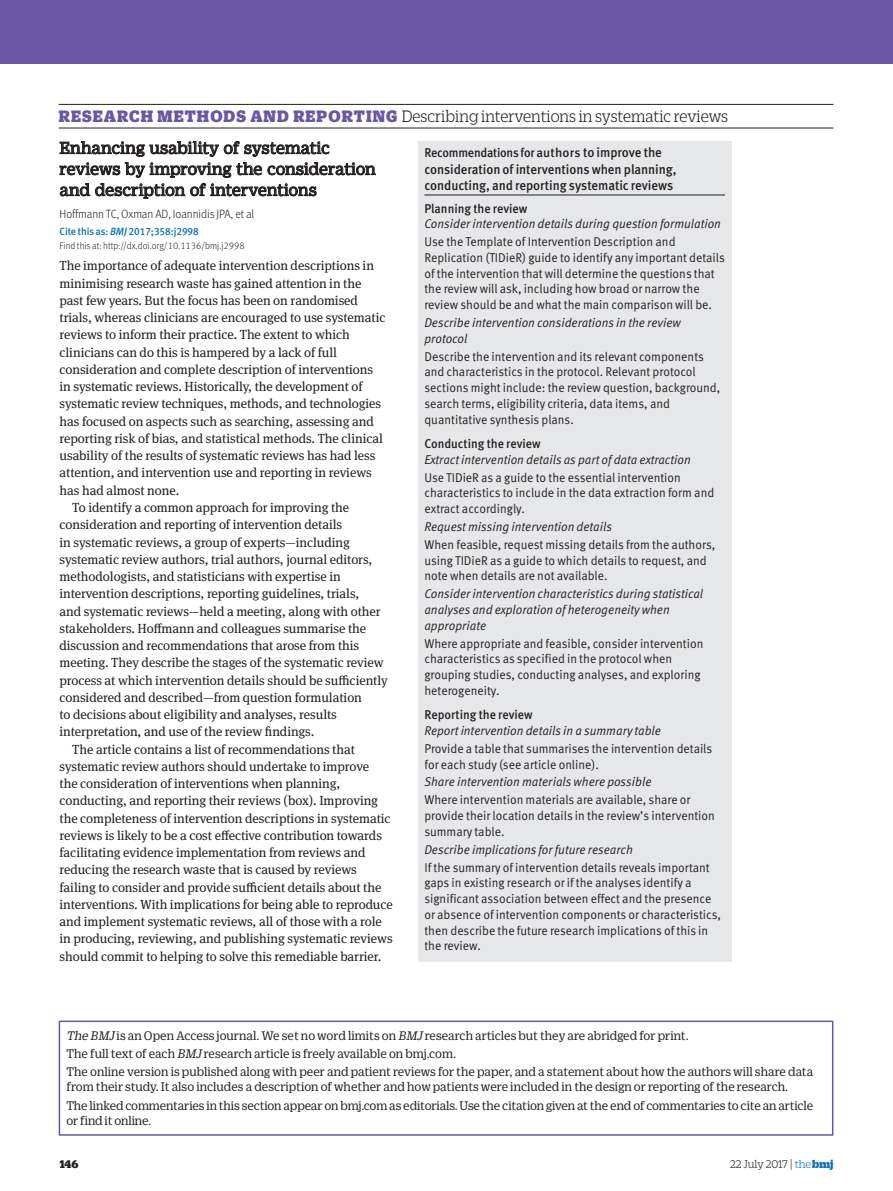
<style>
.page{position:relative;width:893px;height:1191px;background:#fff}
.page>*{position:absolute;margin:0;border:0;box-sizing:border-box;transform-origin:0 0}
.PICO-HEAD{font:18px/21px "Duplicate Ionic";color:#231f20}
.MINI_STRAP{font:300 18px "Duplicate Slab";color:#231f20;scale:.95 1}
.QUOTE{font:13.5px/15px "Duplicate Ionic";letter-spacing:-.005em;color:#231f20;scale:.95 1}
.BOX_TEXT_HEAD{font:500 13.5px/16.5px "Meta Pro";letter-spacing:-.005em;color:#231f20;scale:.95 1}
.BODY_INDENT{font:13.2px/17.2px "Meta Serif Pro";letter-spacing:-.005em;color:#231f20}
.BODY{font:13.2px/17.2px "Meta Serif Pro";letter-spacing:-.005em;color:#231f20}
.BOX_LIST{font:12.75px/15.8px "Meta Pro Normal";color:#231f20;scale:.95 1}
.BOX_LIST-2{font:italic 12.75px/15.8px "Meta Pro Normal";color:#231f20;scale:.95 1}
.BOX_TEXT{font:italic 12.75px "Meta Pro Normal";color:#231f20;scale:.95 1}
.BOX_TEXT_BOLD{font:500 12.75px "Meta Pro";color:#231f20;scale:.95 1}
.BOX_TEXT_HEAD-2{font:500 12.75px "Meta Pro";letter-spacing:-.02em;color:#231f20;scale:.95 1}
.PICO-AUTHOR_INFO{font:300 12px "Meta Pro";letter-spacing:-.005em;color:#231f20;scale:.95 1}
.t1{font:300 12px "Duplicate Slab";letter-spacing:-.005em;color:#231f20}
.t2{font:900 12px "Duplicate Slab";color:#231f20}
.CITATION{font:500 10.5px "Meta Pro";letter-spacing:-.01em;color:#0970b9;scale:.95 1}
.CITATION-2{font:300 9.75px "Meta Pro";color:#231f20;scale:.95 1}
.s1{font-weight:900;color:#6a56a4}
.s2{font-size:13.5px}
.s3{font-style:italic}
.s4{font-family:"Meta Headline OT"}
.s5{color:#0970b9}
.s6{font-weight:900;color:#0970b9}
</style>
<div class="page">
<div style="left:0;top:0;width:893px;height:64px;background:#6a56a4"></div>
<div style="left:59px;top:1020px;width:774px;height:115px;border:2px solid #6a56a4"></div>
<svg style="left:59px;top:141px;width:317px;height:58px"></svg>
<hr style="left:59px;top:104px;width:774px;height:1px;background:#231f20">
<hr style="left:59px;top:128px;width:774px;height:1px;background:#231f20">
<div style="left:418px;top:141px;width:313px;height:820px;background:#e6e7e9"></div>
<hr style="left:424px;top:195px;width:301px;height:1px;background:#231f20">
<p class="MINI_STRAP" style="left:59px;top:105px;width:706px"><span class="s1">RESEARCH METHODS AND REPORTING</span> Describing interventions in systematic reviews</p>
<p class="BOX_TEXT_HEAD-2" style="left:424px;top:143px;width:252px">Recommendations for authors <span class="s2">to improve the</span></p>
<p class="BOX_TEXT_HEAD" style="left:424px;top:160px;width:267px">consideration of interventions when planning, conducting, and reporting systematic reviews</p>
<p class="BOX_TEXT_BOLD" style="left:424px;top:198px;width:110px">Planning the review</p>
<p class="BOX_TEXT" style="left:424px;top:214px;width:314px">Consider intervention details during question formulation</p>
<p class="BOX_LIST" style="left:424px;top:233px;width:318px">Use the Template of Intervention Description and Replication (TIDieR) guide to identify any important details of the intervention that will determine the questions that the review will ask, including how broad or narrow the review should be and what the main comparison will be.</p>
<p class="BOX_LIST-2" style="left:424px;top:314px;width:271px">Describe intervention considerations in the review protocol</p>
<p class="BOX_LIST" style="left:424px;top:347px;width:313px">Describe the intervention and its relevant components and characteristics in the protocol. Relevant protocol sections might include: the review question, background, search terms, eligibility criteria, data items, and quantitative synthesis plans.</p>
<p class="BOX_TEXT_BOLD" style="left:424px;top:434px;width:124px">Conducting the review</p>
<p class="BOX_TEXT" style="left:424px;top:450px;width:282px">Extract intervention details as part of data extraction</p>
<p class="BOX_LIST" style="left:424px;top:468px;width:307px">Use TIDieR as a guide to the essential intervention characteristics to include in the data extraction form and extract accordingly.</p>
<p class="BOX_LIST-2" style="left:424px;top:518px;width:199px">Request missing intervention details</p>
<p class="BOX_LIST" style="left:424px;top:536px;width:308px">When feasible, request missing details from the authors, using TIDieR as a guide to which details to request, and note when details are not available.</p>
<p class="BOX_LIST-2" style="left:424px;top:585px;width:295px">Consider intervention characteristics during statistical analyses and exploration of heterogeneity when appropriate</p>
<p class="BOX_LIST" style="left:424px;top:634px;width:295px">Where appropriate and feasible, consider intervention characteristics as specified in the protocol when grouping studies, conducting analyses, and exploring heterogeneity.</p>
<p class="BOX_TEXT_BOLD" style="left:424px;top:705px;width:116px">Reporting the review</p>
<p class="BOX_TEXT" style="left:424px;top:721px;width:251px">Report intervention details in a summary table</p>
<p class="BOX_LIST" style="left:424px;top:739px;width:305px">Provide a table that summarises the intervention details for each study (see article online).</p>
<p class="BOX_LIST-2" style="left:424px;top:773px;width:240px">Share intervention materials where possible</p>
<p class="BOX_LIST" style="left:424px;top:791px;width:307px">Where intervention materials are available, share or provide their location details in the review’s intervention summary table.</p>
<p class="BOX_LIST-2" style="left:424px;top:840px;width:221px">Describe implications for future research</p>
<p class="BOX_LIST" style="left:424px;top:858px;width:314px">If the summary of intervention details reveals important gaps in existing research or if the analyses identify a significant association between effect and the presence or absence of intervention components or characteristics, then describe the future research implications of this in the review.</p>
<p class="PICO-HEAD" style="left:60px;top:136px;width:318px">Enhancing usability of systematic reviews by improving the consideration and description of interventions</p>
<p class="PICO-AUTHOR_INFO" style="left:60px;top:205px;width:206px">Hoffmann TC, Oxman AD, Ioannidis JPA, et al</p>
<p class="CITATION" style="left:60px;top:223px;width:148px">Cite this as: <span class="s3">BMJ</span> 2017;358:j2998</p>
<p class="CITATION-2" style="left:60px;top:239px;width:196px">Find this at: http://dx.doi.org/10.1136/bmj.j2998</p>
<p class="BODY" style="left:60px;top:256px;width:327px">The importance of adequate intervention descriptions in minimising research waste has gained attention in the past few years. But the focus has been on randomised trials, whereas clinicians are encouraged to use systematic reviews to inform their practice. The extent to which clinicians can do this is hampered by a lack of full consideration and complete description of interventions in systematic reviews. Historically, the development of systematic review techniques, methods, and technologies has focused on aspects such as searching, assessing and reporting risk of bias, and statistical methods. The clinical usability of the results of systematic reviews has had less attention, and intervention use and reporting in reviews has had almost none.</p>
<p class="BODY_INDENT" style="left:60px;top:498px;width:330px;text-indent:13px">To identify a common approach for improving the consideration and reporting of intervention details<br>in systematic reviews, a group of experts—including systematic review authors, trial authors, journal editors, methodologists, and statisticians with expertise in intervention descriptions, reporting guidelines, trials,<br>and systematic reviews—held a meeting, along with other stakeholders. Hoffmann and colleagues summarise the discussion and recommendations that arose from this meeting. They describe the stages of the systematic review process at which intervention details should be sufficiently considered and described—from question formulation<br>to decisions about eligibility and analyses, results interpretation, and use of the review findings.</p>
<p class="BODY_INDENT" style="left:60px;top:739px;width:335px;text-indent:13px">The article contains a list of recommendations that systematic review authors should undertake to improve<br>the consideration of interventions when planning, conducting, and reporting their reviews (box). Improving the completeness of intervention descriptions in systematic reviews is likely to be a cost effective contribution towards facilitating evidence implementation from reviews and reducing the research waste that is caused by reviews failing to consider and provide sufficient details about the interventions. With implications for being able to reproduce and implement systematic reviews, all of those with a role in producing, reviewing, and publishing systematic reviews should commit to helping to solve this remediable barrier.</p>
<p class="QUOTE" style="left:67px;top:1027px;width:656px"><span class="s3">The BMJ</span> is an Open Access journal. We set no word limits on <span class="s3">BMJ</span> research articles but they are abridged for print.</p>
<p class="QUOTE" style="left:67px;top:1045px;width:412px">The full text of each <span class="s3">BMJ</span> research article is freely available on bmj.com.</p>
<p class="QUOTE" style="left:67px;top:1063px;width:787px">The online version is published along with peer and patient reviews for the paper, and a statement about how the authors will share data from their study. It also includes a description of whether and how patients were included in the design or reporting of the research.</p>
<p class="QUOTE" style="left:67px;top:1096px;width:788px">The linked commentaries in this section appear on bmj.com as editorials. Use the citation given at the end of commentaries to cite an article or find it online.</p>
<p class="t2" style="left:60px;top:1155px;width:20px">146</p>
<p class="t1" style="left:730px;top:1156px;width:105px">22 July 2017 <span class="s4">|</span> <span class="s5">the</span> <span class="s6">bmj</span></p>
</div>
